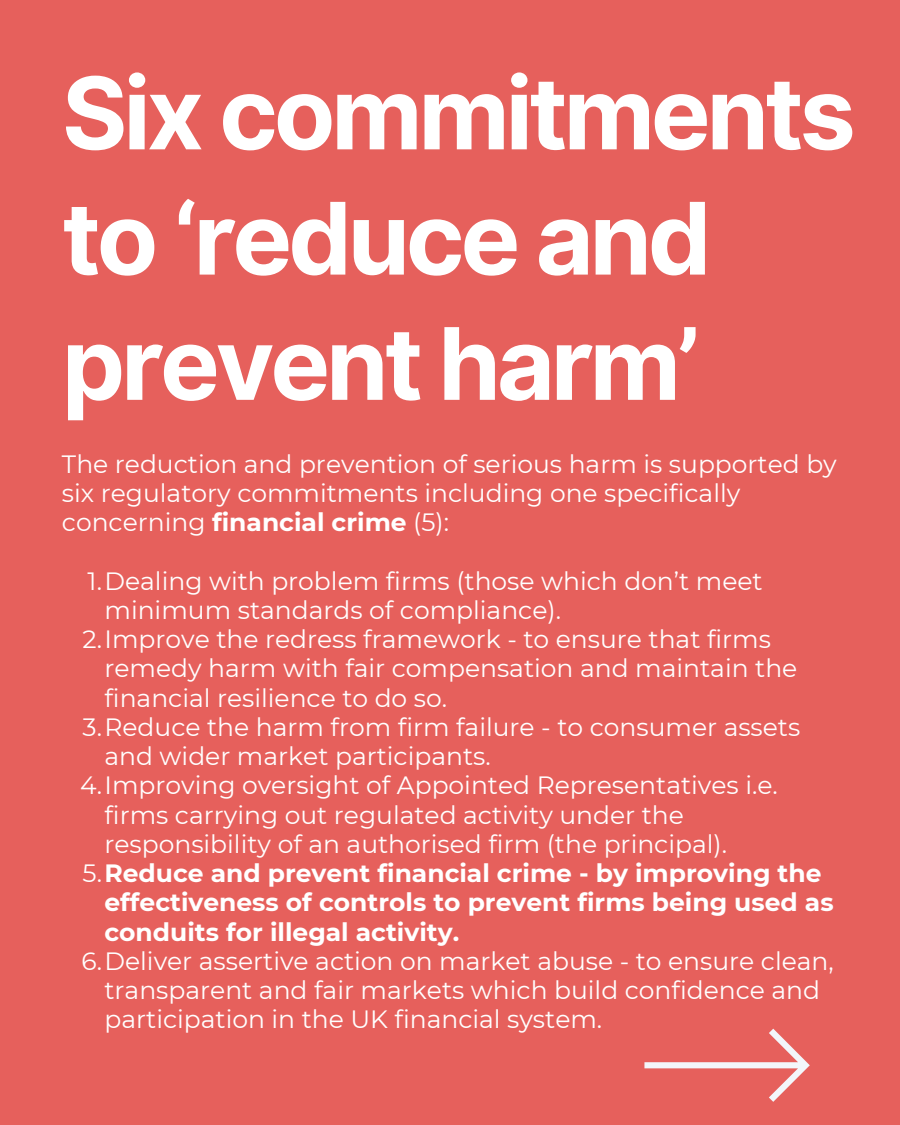
<style>
.page{position:relative;width:900px;height:1125px;background:#e6605c}
.page>*{position:absolute;margin:0;border:0;box-sizing:border-box;transform-origin:0 0}
.t1{font:700 100px/125.2px "Inter";letter-spacing:-.04em;color:#fff}
.t2{font:25px/29.2px "Montserrat";color:#fff}
.t3{font:700 25px/29.2px "Montserrat";color:#fff}
.s1{font-weight:700}
.s2{font-weight:400}
</style>
<div class="page">
<svg style="left:644px;top:1029px;width:166px;height:73px"></svg>
<h1 class="t1" style="left:62px;top:50px;width:795px">Six commitments to ‘reduce and prevent harm’</h1>
<p class="t2" style="left:62px;top:449px;width:776px">The reduction and prevention of serious harm is supported by six regulatory commitments including one specifically concerning <span class="s1">financial crime</span> (5):</p>
<p class="t2" style="left:104px;top:566px;width:660px;text-indent:-17px">1.Dealing with problem firms (those which don’t meet minimum standards of compliance).</p>
<p class="t2" style="left:104px;top:624px;width:694px;text-indent:-22px">2.Improve the redress framework - to ensure that firms remedy harm with fair compensation and maintain the financial resilience to do so.</p>
<p class="t2" style="left:104px;top:712px;width:697px;text-indent:-22px">3.Reduce the harm from firm failure - to consumer assets and wider market participants.</p>
<p class="t2" style="left:104px;top:771px;width:675px;text-indent:-24px">4.Improving oversight of Appointed Representatives i.e. firms carrying out regulated activity under the responsibility of an authorised firm (the principal).</p>
<p class="t3" style="left:104px;top:858px;width:731px;text-indent:-22px"><span class="s2">5.</span>Reduce and prevent financial crime - by improving the effectiveness of controls to prevent firms being used as conduits for illegal activity.</p>
<p class="t2" style="left:104px;top:946px;width:731px;text-indent:-23px">6.Deliver assertive action on market abuse - to ensure clean, transparent and fair markets which build confidence and participation in the UK financial system.</p>
</div>
